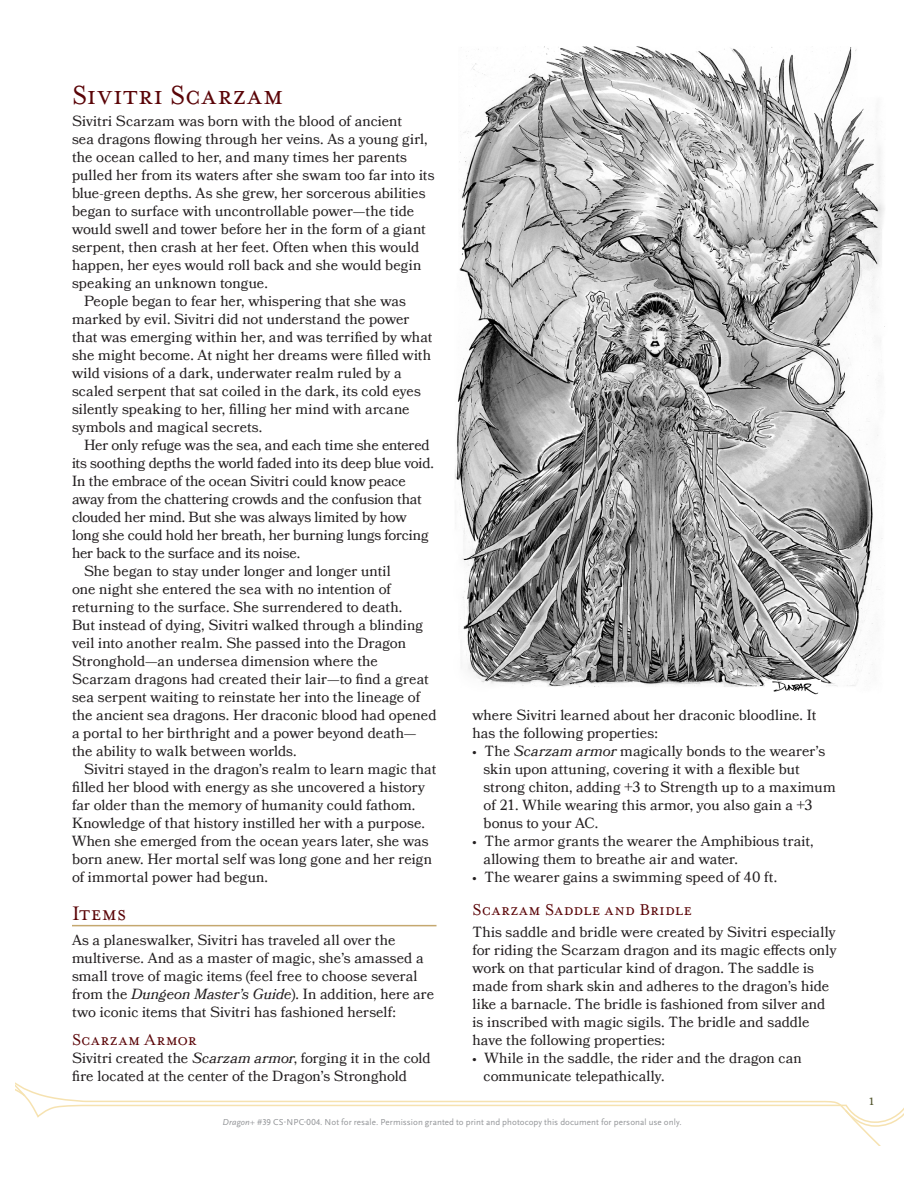
<style>
.page{position:relative;width:918px;height:1188px;background:#fff}
.page>*{position:absolute;margin:0;border:0;box-sizing:border-box;transform-origin:0 0}
.Heading_1{font:30px "Mrs Eaves Small Caps OT";letter-spacing:.025em;color:#5a0407}
.Heading_2{font:22.5px "Mrs Eaves Small Caps OT";letter-spacing:.01em;color:#5a0407}
.Heading_1-2{font:18px "Mrs Eaves Small Caps OT";letter-spacing:.025em;color:#5a0407}
.Core_Body{font:18px "Mrs Eaves Small Caps OT";letter-spacing:.025em;color:#5a0407}
.t1{font:16.5px "Mrs Eaves All Small Caps OT";color:#565932}
.Core_Body-2{font:14.7px/18px "Bookmania";color:#231f20}
.t2{font:9px "Scala Sans Pro";letter-spacing:.01em;color:#939598}
.s1{font-style:italic}
</style>
<div class="page">
<svg style="left:15px;top:1082px;width:889px;height:46px"></svg>
<img style="left:455px;top:46px;width:430px;height:641px">
<hr style="left:72px;top:925px;width:365px;height:1px;background:#c5a86f">
<img style="left:766px;top:681px;width:54px;height:14px">
<p class="Heading_1" style="left:72px;top:79px;width:213px">Sivitri Scarzam</p>
<p class="Core_Body-2" style="left:72px;top:112px;width:364px">Sivitri Scarzam was born with the blood of ancient<br>sea dragons flowing through her veins. As a young girl, the ocean called to her, and many times her parents pulled her from its waters after she swam too far into its blue-green depths. As she grew, her sorcerous abilities began to surface with uncontrollable power—the tide would swell and tower before her in the form of a giant serpent, then crash at her feet. Often when this would happen, her eyes would roll back and she would begin speaking an unknown tongue.</p>
<p class="Core_Body-2" style="left:72px;top:292px;width:362px;text-indent:12px">People began to fear her, whispering that she was marked by evil. Sivitri did not understand the power that was emerging within her, and was terrified by what she might become. At night her dreams were filled with wild visions of a dark, underwater realm ruled by a scaled serpent that sat coiled in the dark, its cold eyes silently speaking to her, filling her mind with arcane symbols and magical secrets.</p>
<p class="Core_Body-2" style="left:72px;top:436px;width:363px;text-indent:12px">Her only refuge was the sea, and each time she entered its soothing depths the world faded into its deep blue void.<br>In the embrace of the ocean Sivitri could know peace away from the chattering crowds and the confusion that clouded her mind. But she was always limited by how long she could hold her breath, her burning lungs forcing her back to the surface and its noise.</p>
<p class="Core_Body-2" style="left:72px;top:562px;width:366px;text-indent:12px">She began to stay under longer and longer until<br>one night she entered the sea with no intention of returning to the surface. She surrendered to death.<br>But instead of dying, Sivitri walked through a blinding veil into another realm. She passed into the Dragon Stronghold—an undersea dimension where the Scarzam dragons had created their lair—to find a great sea serpent waiting to reinstate her into the lineage of the ancient sea dragons. Her draconic blood had opened a portal to her birthright and a power beyond death— the ability to walk between worlds.</p>
<p class="Core_Body-2" style="left:72px;top:760px;width:366px;text-indent:12px">Sivitri stayed in the dragon’s realm to learn magic that filled her blood with energy as she uncovered a history far older than the memory of humanity could fathom.<br>Knowledge of that history instilled her with a purpose.<br>When she emerged from the ocean years later, she was born anew. Her mortal self was long gone and her reign of immortal power had begun.</p>
<p class="Heading_2" style="left:72px;top:901px;width:56px">Items</p>
<p class="Core_Body-2" style="left:72px;top:931px;width:364px">As a planeswalker, Sivitri has traveled all over the multiverse. And as a master of magic, she’s amassed a small trove of magic items (feel free to choose several from the <span class="s1">Dungeon Master’s Guide</span>). In addition, here are two iconic items that Sivitri has fashioned herself:</p>
<p class="Core_Body" style="left:72px;top:1030px;width:126px">Scarzam Armor</p>
<p class="Core_Body-2" style="left:72px;top:1049px;width:360px">Sivitri created the <span class="s1">Scarzam armor</span>, forging it in the cold fire located at the center of the Dragon’s Stronghold</p>
<p class="Core_Body-2" style="left:472px;top:706px;width:345px">where Sivitri learned about her draconic bloodline. It has the following properties:</p>
<p class="Core_Body-2" style="left:472px;top:742px;width:354px">• The <span class="s1">Scarzam armor</span> magically bonds to the wearer’s</p>
<p class="Core_Body-2" style="left:484px;top:760px;width:318px">skin upon attuning, covering it with a flexible but</p>
<p class="Core_Body-2" style="left:484px;top:778px;width:354px">strong chiton, adding +3 to Strength up to a maximum</p>
<p class="Core_Body-2" style="left:484px;top:796px;width:331px">of 21. While wearing this armor, you also gain a +3</p>
<p class="Core_Body-2" style="left:484px;top:814px;width:116px">bonus to your AC.</p>
<p class="Core_Body-2" style="left:472px;top:832px;width:343px">• The armor grants the wearer the Amphibious trait,</p>
<p class="Core_Body-2" style="left:484px;top:850px;width:256px">allowing them to breathe air and water.</p>
<p class="Core_Body-2" style="left:472px;top:868px;width:306px">• The wearer gains a swimming speed of 40 ft.</p>
<p class="Heading_1-2" style="left:472px;top:900px;width:221px">Scarzam Saddle and Bridle</p>
<p class="Core_Body-2" style="left:472px;top:923px;width:365px">This saddle and bridle were created by Sivitri especially for riding the Scarzam dragon and its magic effects only work on that particular kind of dragon. The saddle is made from shark skin and adheres to the dragon’s hide like a barnacle. The bridle is fashioned from silver and is inscribed with magic sigils. The bridle and saddle have the following properties:</p>
<p class="Core_Body-2" style="left:472px;top:1049px;width:331px">• While in the saddle, the rider and the dragon can</p>
<p class="Core_Body-2" style="left:484px;top:1067px;width:183px">communicate telepathically.</p>
<p class="t2" style="left:223px;top:1117px;width:461px"><span class="s1">Dragon+</span> #39 CS-NPC-004. Not for resale. Permission granted to print and photocopy this document for personal use only.</p>
<p class="t1" style="left:869px;top:1091px;width:7px">1</p>
</div>
